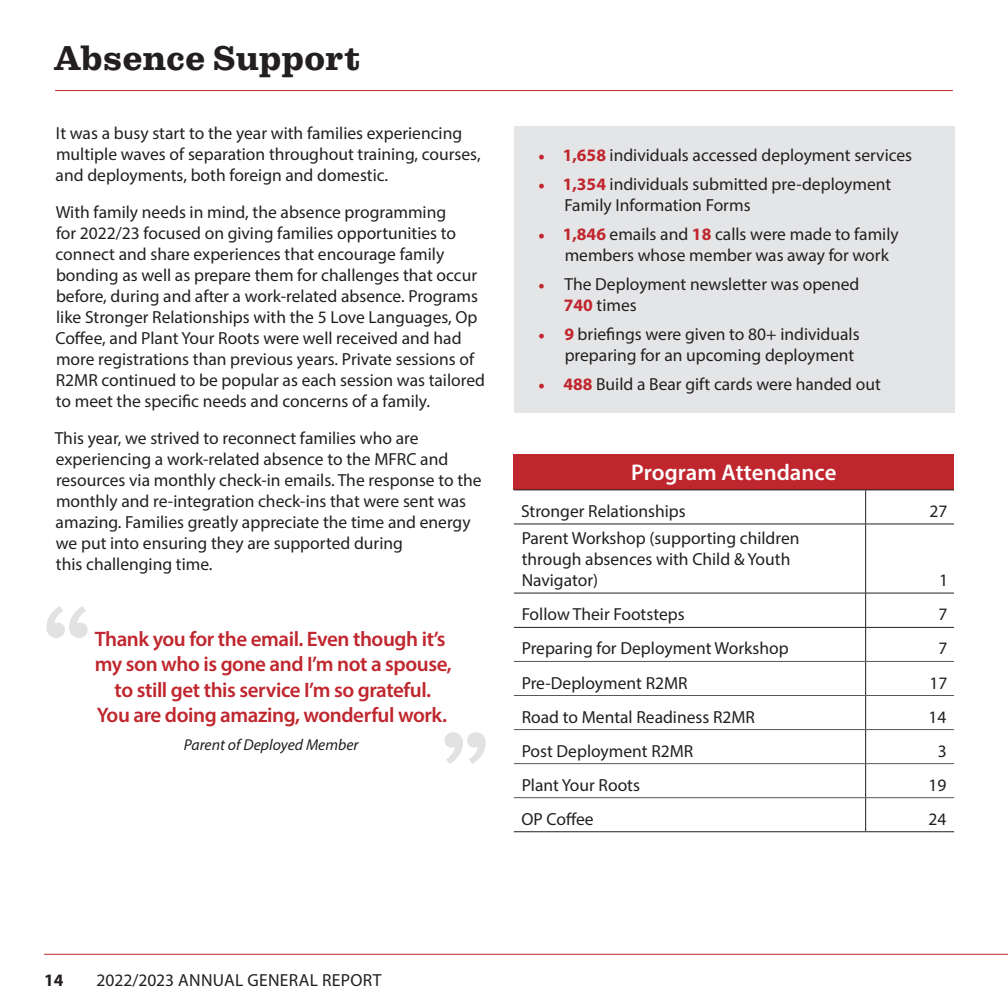
<style>
.page{position:relative;width:1008px;height:1008px;background:#fff}
.page>*{position:absolute;margin:0;border:0;box-sizing:border-box;transform-origin:0 0}
.t1{font:700 35px "Pulpo";letter-spacing:-.005em;color:#231f20}
.t2{font:600 22.75px "Myriad Pro";color:#fff}
.t3{font:600 21px "Myriad Pro";letter-spacing:-.02em;color:#c0262d}
.t4{font:17.5px/21px "Myriad Pro";color:#231f20}
.t5{font:17.5px "Myriad Pro";letter-spacing:.02em;color:#231f20}
.t6{font:700 17.5px "Myriad Pro";color:#231f20}
.t7{font:italic 15.75px "Myriad Pro";color:#231f20}
.s1{font-family:"Minion Pro";font-weight:700;color:#c0262d}
.s2{font-weight:700;color:#c0262d}
.s3{font-family:"Minion Pro";color:#c0262d}
</style>
<div class="page">
<div style="left:514px;top:126px;width:441px;height:287px;background:#e4e5e7"></div>
<svg style="left:46px;top:606px;width:42px;height:32px"></svg>
<svg style="left:444px;top:732px;width:42px;height:32px"></svg>
<div style="left:514px;top:454px;width:440px;height:36px;background:#c0262d"></div>
<svg style="left:514px;top:525px;width:440px;height:68px"></svg>
<svg style="left:514px;top:594px;width:440px;height:237px"></svg>
<hr style="left:514px;top:489px;width:352px;height:1px;background:#231f20">
<hr style="left:866px;top:489px;width:88px;height:1px;background:#231f20">
<hr style="left:865px;top:490px;width:1px;height:34px;background:#231f20">
<hr style="left:514px;top:524px;width:352px;height:1px;background:#231f20">
<hr style="left:866px;top:524px;width:88px;height:1px;background:#231f20">
<hr style="left:865px;top:524px;width:1px;height:69px;background:#231f20">
<hr style="left:514px;top:593px;width:352px;height:1px;background:#231f20">
<hr style="left:866px;top:593px;width:88px;height:1px;background:#231f20">
<hr style="left:865px;top:593px;width:1px;height:34px;background:#231f20">
<hr style="left:514px;top:627px;width:352px;height:1px;background:#231f20">
<hr style="left:866px;top:627px;width:88px;height:1px;background:#231f20">
<hr style="left:865px;top:628px;width:1px;height:33px;background:#231f20">
<hr style="left:865px;top:662px;width:1px;height:33px;background:#231f20">
<hr style="left:865px;top:696px;width:1px;height:33px;background:#231f20">
<hr style="left:865px;top:730px;width:1px;height:33px;background:#231f20">
<hr style="left:865px;top:764px;width:1px;height:33px;background:#231f20">
<hr style="left:865px;top:798px;width:1px;height:33px;background:#231f20">
<hr style="left:514px;top:831px;width:352px;height:1px;background:#231f20">
<hr style="left:866px;top:831px;width:88px;height:1px;background:#231f20">
<hr style="left:514px;top:661px;width:352px;height:1px;background:#57585a">
<hr style="left:866px;top:661px;width:88px;height:1px;background:#57585a">
<hr style="left:514px;top:695px;width:352px;height:1px;background:#57585a">
<hr style="left:866px;top:695px;width:88px;height:1px;background:#57585a">
<hr style="left:514px;top:729px;width:352px;height:1px;background:#57585a">
<hr style="left:866px;top:729px;width:88px;height:1px;background:#57585a">
<hr style="left:514px;top:763px;width:352px;height:1px;background:#57585a">
<hr style="left:866px;top:763px;width:88px;height:1px;background:#57585a">
<hr style="left:514px;top:797px;width:352px;height:1px;background:#57585a">
<hr style="left:866px;top:797px;width:88px;height:1px;background:#57585a">
<hr style="left:44px;top:954px;width:964px;height:1px;background:#c0262d">
<hr style="left:55px;top:90px;width:898px;height:1px;background:#c0262d">
<p class="t1" style="left:54px;top:38px;width:308px">Absence Support</p>
<p class="t4" style="left:56px;top:122px;width:427px">It was a busy start to the year with families experiencing multiple waves of separation throughout training, courses, and deployments, both foreign and domestic.</p>
<p class="t4" style="left:55px;top:201px;width:431px">With family needs in mind, the absence programming<br>for 2022/23 focused on giving families opportunities to connect and share experiences that encourage family bonding as well as prepare them for challenges that occur before, during and after a work-related absence. Programs like Stronger Relationships with the 5 Love Languages, Op Coffee, and Plant Your Roots were well received and had more registrations than previous years. Private sessions of R2MR continued to be popular as each session was tailored to meet the specific needs and concerns of a family.</p>
<p class="t4" style="left:55px;top:427px;width:428px">This year, we strived to reconnect families who are experiencing a work-related absence to the MFRC and resources via monthly check-in emails. The response to the monthly and re-integration check-ins that were sent was amazing. Families greatly appreciate the time and energy we put into ensuring they are supported during<br>this challenging time.</p>
<p class="t3" style="left:95px;top:626px;width:352px">Thank you for the email. Even though it’s</p>
<p class="t3" style="left:95px;top:651px;width:358px">my son who is gone and I’m not a spouse,</p>
<p class="t3" style="left:115px;top:676px;width:318px">to still get this service I’m so grateful.</p>
<p class="t3" style="left:97px;top:701px;width:352px">You are doing amazing, wonderful work.</p>
<p class="t7" style="left:184px;top:735px;width:176px">Parent of Deployed Member</p>
<p class="t4" style="left:538px;top:144px;width:375px"><span class="s1">•</span> <span class="s2">1,658</span> individuals accessed deployment services</p>
<p class="t4" style="left:565px;top:173px;width:328px;text-indent:-26px"><span class="s1">•</span> <span class="s2">1,354</span> individuals submitted pre-deployment<br>Family Information Forms</p>
<p class="t4" style="left:565px;top:223px;width:336px;text-indent:-26px"><span class="s1">•</span> <span class="s2">1,846</span> emails and <span class="s2">18</span> calls were made to family members whose member was away for work</p>
<p class="t4" style="left:564px;top:273px;width:297px;text-indent:-25px"><span class="s3">•</span> The Deployment newsletter was opened<br><span class="s2">740</span> times</p>
<p class="t4" style="left:565px;top:323px;width:296px;text-indent:-26px"><span class="s1">•</span> <span class="s2">9</span> briefings were given to 80+ individuals preparing for an upcoming deployment</p>
<p class="t4" style="left:538px;top:373px;width:344px"><span class="s1">•</span> <span class="s2">488</span> Build a Bear gift cards were handed out</p>
<p class="t2" style="left:631px;top:458px;width:207px">Program Attendance</p>
<p class="t4" style="left:521px;top:500px;width:166px">Stronger Relationships</p>
<p class="t4" style="left:930px;top:500px;width:19px">27</p>
<p class="t4" style="left:522px;top:527px;width:279px">Parent Workshop (supporting children through absences with Child &amp; Youth</p>
<p class="t4" style="left:522px;top:569px;width:78px">Navigator)</p>
<p class="t4" style="left:939px;top:569px;width:10px">1</p>
<p class="t4" style="left:522px;top:604px;width:165px">Follow Their Footsteps</p>
<p class="t4" style="left:939px;top:604px;width:10px">7</p>
<p class="t4" style="left:522px;top:638px;width:268px">Preparing for Deployment Workshop</p>
<p class="t4" style="left:939px;top:638px;width:10px">7</p>
<p class="t4" style="left:522px;top:672px;width:167px">Pre-Deployment R2MR</p>
<p class="t4" style="left:930px;top:672px;width:19px">17</p>
<p class="t4" style="left:522px;top:706px;width:235px">Road to Mental Readiness R2MR</p>
<p class="t4" style="left:928px;top:706px;width:19px">14</p>
<p class="t4" style="left:522px;top:740px;width:173px">Post Deployment R2MR</p>
<p class="t4" style="left:938px;top:740px;width:10px">3</p>
<p class="t4" style="left:522px;top:774px;width:120px">Plant Your Roots</p>
<p class="t4" style="left:928px;top:774px;width:19px">19</p>
<p class="t4" style="left:521px;top:808px;width:74px">OP Coffee</p>
<p class="t4" style="left:928px;top:808px;width:19px">24</p>
<p class="t6" style="left:44px;top:969px;width:21px">14</p>
<p class="t5" style="left:96px;top:969px;width:287px">2022/2023 ANNUAL GENERAL REPORT</p>
</div>
